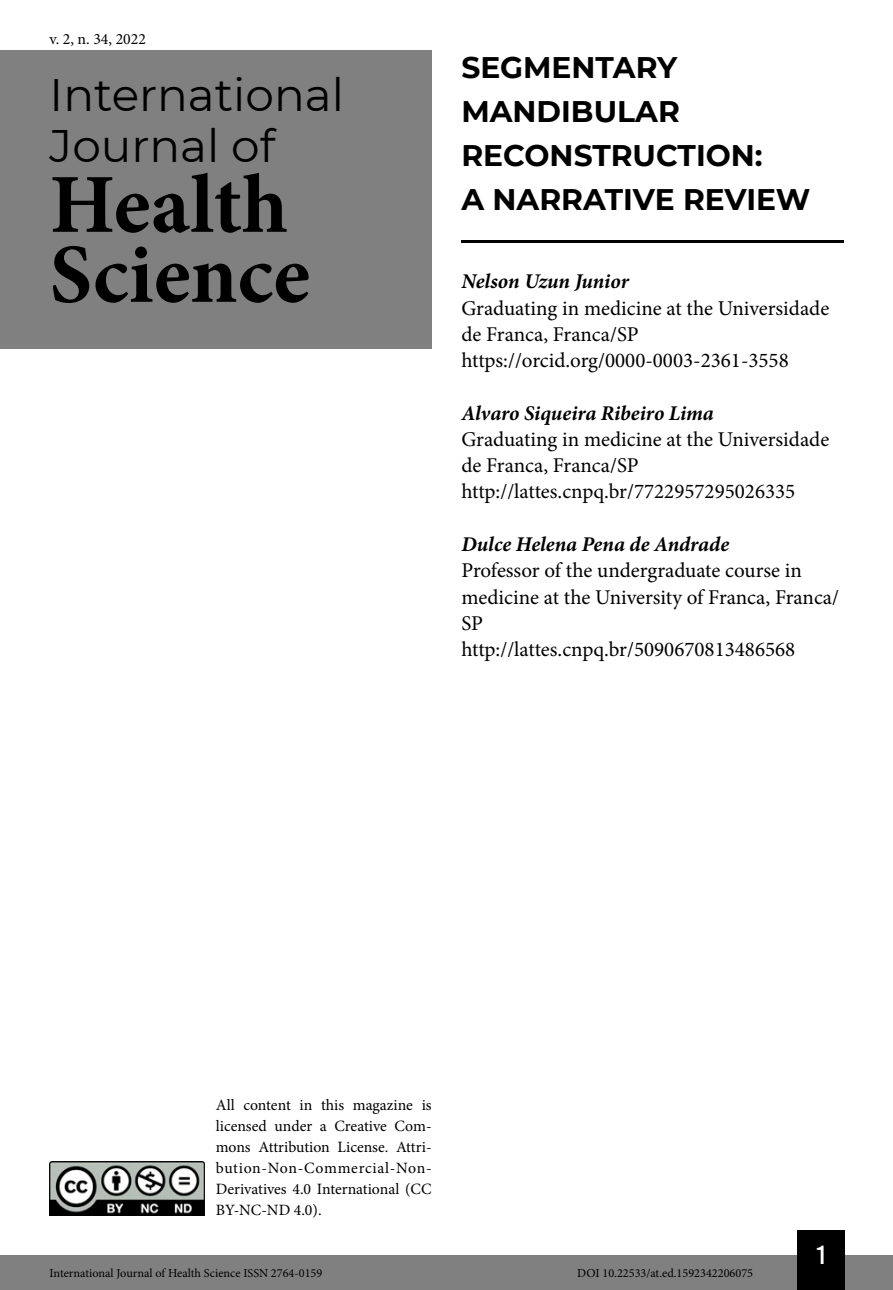
<style>
.page{position:relative;width:893px;height:1290px;background:#fff}
.page>*{position:absolute;margin:0;border:0;box-sizing:border-box;transform-origin:0 0}
.t1{font:700 84px/70px "Minion Pro";color:#000}
.t2{font:45.5px/50.8px "Montserrat";color:#000}
.Título_Artigo{font:700 29.75px/43.8px "Montserrat";color:#000}
.t3{font:26.25px "Bebas Kai";color:#fff}
.Infos_autor{font:21px/26.2px "Minion Pro";color:#000}
.Autor{font:italic 700 21px "Minion Pro";letter-spacing:-.005em;color:#000}
.t4{font:15.75px/21px "Minion Pro";color:#000;text-align:justify}
.t5{font:12.25px "Minion Pro";color:#000}
</style>
<div class="page">
<div style="left:0;top:1255px;width:893px;height:35px;background:#808080"></div>
<div style="left:797px;top:1230px;width:48px;height:60px;background:#000"></div>
<img style="left:50px;top:1161px;width:154px;height:54px">
<div style="left:0;top:50px;width:432px;height:298px;background:#808080"></div>
<hr style="left:461px;top:241px;width:382px;height:2px;background:#000">
<p class="t4" style="left:50px;top:28px;width:98px">v. 2, n. 34, 2022</p>
<h2 class="t2" style="left:50px;top:68px;width:296px">International<br>Journal of</h2>
<h1 class="t1" style="left:50px;top:169px;width:262px">Health<br>Science</h1>
<p class="Título_Artigo" style="left:461px;top:44px;width:303px">SEGMENTARY<br>MANDIBULAR<br>RECONSTRUCTION:</p>
<p class="Título_Artigo" style="left:461px;top:176px;width:350px">A NARRATIVE REVIEW</p>
<p class="Autor" style="left:461px;top:267px;width:169px">Nelson Uzun Junior</p>
<p class="Infos_autor" style="left:461px;top:295px;width:369px">Graduating in medicine at the Universidade de Franca, Franca/SP</p>
<p class="Infos_autor" style="left:461px;top:347px;width:329px">https://orcid.org/0000-0003-2361-3558</p>
<p class="Autor" style="left:461px;top:398px;width:254px">Alvaro Siqueira Ribeiro Lima</p>
<p class="Infos_autor" style="left:461px;top:426px;width:369px">Graduating in medicine at the Universidade de Franca, Franca/SP</p>
<p class="Infos_autor" style="left:461px;top:479px;width:335px">http://lattes.cnpq.br/7722957295026335</p>
<p class="Autor" style="left:461px;top:529px;width:269px">Dulce Helena Pena de Andrade</p>
<p class="Infos_autor" style="left:461px;top:557px;width:379px">Professor of the undergraduate course in medicine at the University of Franca, Franca/<br>SP</p>
<p class="Infos_autor" style="left:461px;top:636px;width:335px">http://lattes.cnpq.br/5090670813486568</p>
<p class="t4" style="left:216px;top:1095px;width:217px">All content in this magazine is licensed under a Creative Com&shy;mons Attribution License. Attri&shy;bution-Non-Commercial-Non-Derivatives 4.0 International (CC BY-NC-ND 4.0).</p>
<p class="t3" style="left:817px;top:1241px;width:10px">1</p>
<p class="t5" style="left:50px;top:1265px;width:274px">International Journal of Health Science ISSN 2764-0159</p>
<p class="t5" style="left:577px;top:1265px;width:177px">DOI 10.22533/at.ed.1592342206075</p>
</div>
